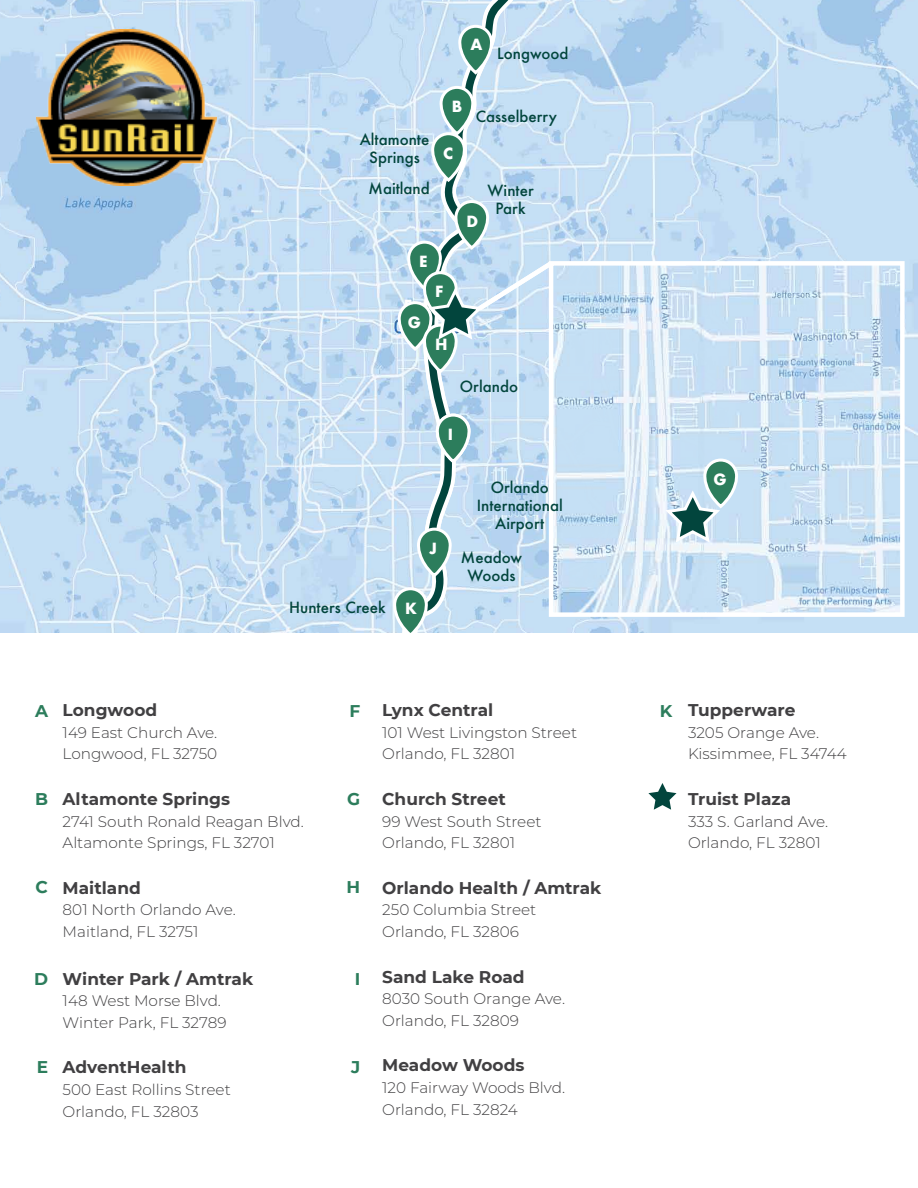
<style>
.page{position:relative;width:918px;height:1188px;background:#fff}
.page>*{position:absolute;margin:0;border:0;box-sizing:border-box;transform-origin:0 0}
.t1{font:700 16.95px "Montserrat";color:#414042}
.t2{font:700 16.95px "Montserrat";color:#2c7d5c}
.t3{font:300 15.3px/21.8px "Montserrat";color:#414042}
.t4{font:500 15px/18px "Futura";color:#02453d;text-align:center}
.t5{font:700 15px/16.5px "Futura";color:#fff}
</style>
<div class="page">
<img style="left:0;top:0;width:918px;height:633px">
<svg style="left:554px;top:266px;width:346px;height:346px;background:#cbe1f2"></svg>
<div style="left:549px;top:261px;width:356px;height:356px;border:4px solid #fff"></div>
<svg style="left:402px;top:0;width:116px;height:633px;background:#c6dff3"></svg>
<svg style="left:406px;top:0;width:108px;height:633px;background:#c1daed"></svg>
<img style="left:36px;top:29px;width:180px;height:156px">
<svg style="left:457px;top:23px;width:38px;height:54px"></svg>
<svg style="left:430px;top:84px;width:46px;height:100px"></svg>
<svg style="left:434px;top:412px;width:38px;height:53px"></svg>
<svg style="left:416px;top:526px;width:37px;height:53px"></svg>
<svg style="left:392px;top:586px;width:37px;height:47px"></svg>
<svg style="left:662px;top:457px;width:78px;height:88px;background:#a9c8ce"></svg>
<svg style="left:396px;top:199px;width:161px;height:177px;background:#afced7"></svg>
<div style="left:474px;top:485px;width:68px;height:30px;background:#b4d4f0"></div>
<svg style="left:648px;top:783px;width:29px;height:27px"></svg>
<p class="t5" style="left:470px;top:36px;width:14px">A</p>
<p class="t4" style="left:497px;top:45px;width:73px">Longwood</p>
<p class="t5" style="left:452px;top:98px;width:12px">B</p>
<p class="t4" style="left:476px;top:107px;width:83px">Casselberry</p>
<p class="t4" style="left:360px;top:130px;width:71px">Altamonte<br>Springs</p>
<p class="t4" style="left:369px;top:179px;width:63px">Maitland</p>
<p class="t4" style="left:488px;top:182px;width:48px">Winter<br>Park</p>
<p class="t5" style="left:443px;top:145px;width:12px">C</p>
<p class="t5" style="left:467px;top:213px;width:13px">D</p>
<p class="t5" style="left:419px;top:253px;width:10px">E</p>
<p class="t5" style="left:404px;top:297px;width:19px">E<br>G</p>
<p class="t5" style="left:435px;top:283px;width:10px">F</p>
<p class="t5" style="left:435px;top:336px;width:14px">H</p>
<p class="t4" style="left:460px;top:377px;width:60px">Orlando</p>
<p class="t5" style="left:448px;top:426px;width:10px">EI</p>
<p class="t4" style="left:477px;top:479px;width:88px">Orlando<br>International<br>Airport</p>
<p class="t5" style="left:714px;top:471px;width:15px">G</p>
<p class="t5" style="left:429px;top:540px;width:9px">J</p>
<p class="t4" style="left:461px;top:549px;width:63px">Meadow<br>Woods</p>
<p class="t4" style="left:289px;top:599px;width:98px">Hunters Creek</p>
<p class="t5" style="left:405px;top:600px;width:13px">K</p>
<p class="t2" style="left:35px;top:699px;width:14px">A</p>
<p class="t2" style="left:35px;top:787px;width:14px">B</p>
<p class="t2" style="left:36px;top:875px;width:14px">C</p>
<p class="t2" style="left:34px;top:967px;width:16px">D</p>
<p class="t2" style="left:37px;top:1055px;width:13px">E</p>
<p class="t1" style="left:63px;top:698px;width:96px">Longwood</p>
<p class="t3" style="left:63px;top:721px;width:156px">149 East Church Ave.<br>Longwood, FL 32750</p>
<p class="t1" style="left:63px;top:787px;width:169px">Altamonte Springs</p>
<p class="t3" style="left:63px;top:810px;width:243px">2741 South Ronald Reagan Blvd.<br>Altamonte Springs, FL 32701</p>
<p class="t1" style="left:63px;top:876px;width:80px">Maitland</p>
<p class="t3" style="left:63px;top:899px;width:175px">801 North Orlando Ave.<br>Maitland, FL 32751</p>
<p class="t1" style="left:63px;top:966px;width:192px">Winter Park / Amtrak</p>
<p class="t3" style="left:63px;top:990px;width:165px">148 West Morse Blvd.<br>Winter Park, FL 32789</p>
<p class="t1" style="left:63px;top:1055px;width:125px">AdventHealth</p>
<p class="t3" style="left:63px;top:1078px;width:170px">500 East Rollins Street<br>Orlando, FL 32803</p>
<p class="t2" style="left:350px;top:699px;width:12px">F</p>
<p class="t2" style="left:347px;top:787px;width:15px">G</p>
<p class="t2" style="left:347px;top:875px;width:15px">H</p>
<p class="t2" style="left:355px;top:967px;width:7px">I</p>
<p class="t2" style="left:351px;top:1055px;width:11px">J</p>
<p class="t1" style="left:382px;top:698px;width:113px">Lynx Central</p>
<p class="t3" style="left:382px;top:721px;width:196px">101 West Livingston Street<br>Orlando, FL 32801</p>
<p class="t1" style="left:382px;top:787px;width:125px">Church Street</p>
<p class="t3" style="left:382px;top:810px;width:161px">99 West South Street<br>Orlando, FL 32801</p>
<p class="t1" style="left:382px;top:876px;width:221px">Orlando Health / Amtrak</p>
<p class="t3" style="left:382px;top:899px;width:156px">250 Columbia Street<br>Orlando, FL 32806</p>
<p class="t1" style="left:382px;top:964px;width:144px">Sand Lake Road</p>
<p class="t3" style="left:382px;top:988px;width:184px">8030 South Orange Ave.<br>Orlando, FL 32809</p>
<p class="t1" style="left:382px;top:1053px;width:144px">Meadow Woods</p>
<p class="t3" style="left:382px;top:1076px;width:184px">120 Fairway Woods Blvd.<br>Orlando, FL 32824</p>
<p class="t2" style="left:660px;top:699px;width:14px">K</p>
<p class="t1" style="left:688px;top:698px;width:109px">Tupperware</p>
<p class="t3" style="left:688px;top:721px;width:160px">3205 Orange Ave.<br>Kissimmee, FL 34744</p>
<p class="t1" style="left:688px;top:787px;width:105px">Truist Plaza</p>
<p class="t3" style="left:688px;top:810px;width:142px">333 S. Garland Ave.<br>Orlando, FL 32801</p>
</div>
